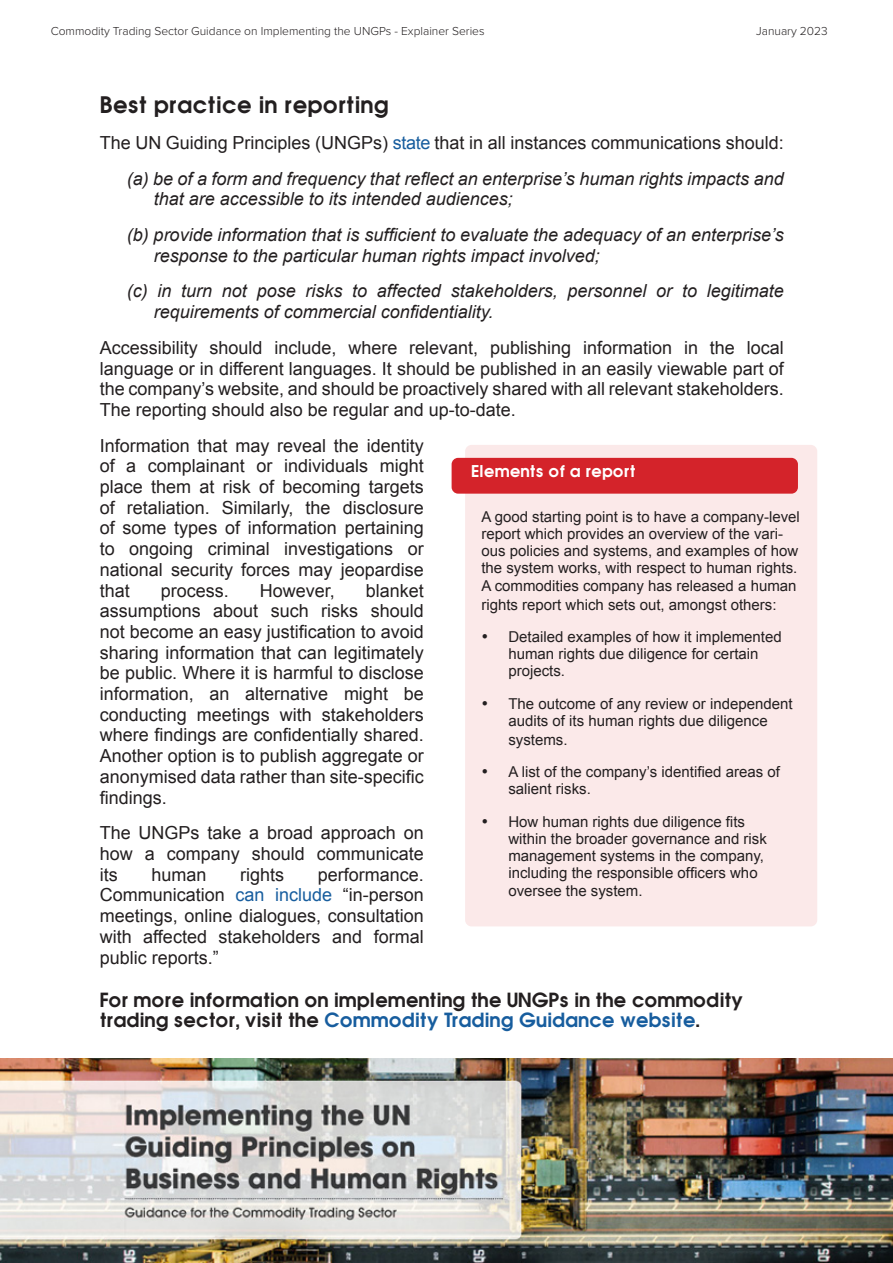
<style>
.page{position:relative;width:893px;height:1263px;background:#fff}
.page>*{position:absolute;margin:0;border:0;box-sizing:border-box;transform-origin:0 0}
.t1{font:700 21px "Avant Garde";color:#231f20}
.t2{font:18px/20.7px "Arial";color:#231f20;text-align:justify}
.t3{font:italic 18px/35.7px "Arial";color:#231f20}
.t4{font:700 18px/20.7px "Avant Garde";letter-spacing:-.01em;color:#231f20}
.t5{font:15px/17.2px "Arial";color:#231f20}
.t6{font:700 15px "Avant Garde";color:#fff}
.t7{font:300 12px "Proxima Nova";color:#231f20}
.s1{font-style:normal}
.s2{font-style:normal;color:#175d9e}
.s3{color:#175d9e}
</style>
<div class="page">
<img style="left:0;top:1059px;width:893px;height:204px">
<div style="left:465px;top:445px;width:352px;height:481px;background:#fbe9e9;border-radius:7px"></div>
<div style="left:452px;top:458px;width:346px;height:36px;background:#d4232a;border-radius:7px"></div>
<p class="t7" style="left:51px;top:22px;width:435px">Commodity Trading Sector Guidance on Implementing the UNGPs - Explainer Series</p>
<p class="t7" style="left:756px;top:22px;width:73px">January 2023</p>
<p class="t1" style="left:100px;top:90px;width:291px">Best practice in reporting</p>
<p class="t3" style="left:100px;top:125px;width:685px;text-align:right"><span class="s1">The UN Guiding Principles (UNGPs)</span> <span class="s2">state</span> <span class="s1">that in all instances communications should: </span>(a) be of a form and frequency that reflect an enterprise’s human rights impacts and</p>
<p class="t3" style="left:127px;top:181px;width:658px;text-indent:27px">that are accessible to its intended audiences;<br>(b) provide information that is sufficient to evaluate the adequacy of an enterprise’s</p>
<p class="t3" style="left:127px;top:238px;width:658px;text-indent:27px">response to the particular human rights impact involved;<br>(c) in turn not pose risks to affected stakeholders, personnel or to legitimate</p>
<p class="t3" style="left:154px;top:294px;width:341px">requirements of commercial confidentiality.</p>
<p class="t2" style="left:100px;top:337px;width:685px">Accessibility should include, where relevant, publishing information in the local language or in different languages. It should be published in an easily viewable part of the company’s website, and should be proactively shared with all relevant stakeholders.<br>The reporting should also be regular and up-to-date.</p>
<p class="t2" style="left:100px;top:435px;width:326px">Information that may reveal the identity of a complainant or individuals might place them at risk of becoming targets of retaliation. Similarly, the disclosure of some types of information pertaining to ongoing criminal investigations or national security forces may jeopardise that</p>
<p class="t6" style="left:471px;top:461px;width:166px">Elements of a report</p>
<p class="t5" style="left:481px;top:508px;width:320px">A good starting point is to have a company-level report which provides an overview of the vari&shy;ous policies and systems, and examples of how the system works, with respect to human rights.<br>A commodities company has released a human</p>
<p class="t5" style="left:481px;top:596px;width:297px">rights report which sets out, amongst others:</p>
<p class="t5" style="left:508px;top:628px;width:275px;text-indent:-27px">• Detailed examples of how it implemented human rights due diligence for certain projects.</p>
<p class="t5" style="left:481px;top:695px;width:313px;text-align:center">• The outcome of any review or independent audits of its human rights due diligence</p>
<p class="t5" style="left:508px;top:731px;width:61px">systems.</p>
<p class="t5" style="left:508px;top:763px;width:273px;text-indent:-27px">• A list of the company’s identified areas of salient risks.</p>
<p class="t5" style="left:508px;top:813px;width:260px;text-indent:-27px">• How human rights due diligence fits within the broader governance and risk management systems in the company, including the responsible officers who oversee the system.</p>
<p class="t2" style="left:100px;top:580px;width:325px;text-indent:266px">blanket assumptions about such risks should not become an easy justification to avoid sharing information that can legitimately be public. Where it is harmful to disclose information, an alternative might be conducting meetings with stakeholders where findings are confidentially shared.<br>Another option is to publish aggregate or anonymised data rather than site-specific findings.</p>
<p class="t2" style="left:100px;top:823px;width:326px">The UNGPs take a broad approach on how a company should communicate its</p>
<p class="t2" style="left:161px;top:580px;width:70px">process.</p>
<p class="t2" style="left:260px;top:580px;width:77px">However,</p>
<p class="t2" style="left:100px;top:864px;width:325px;text-indent:218px">performance.<br>Communication <span class="s3">can include</span> “in-person meetings, online dialogues, consultation with affected stakeholders and formal public reports.”</p>
<p class="t4" style="left:100px;top:989px;width:645px">For more information on implementing the UNGPs in the commodity trading sector, visit the <span class="s3">Commodity Trading Guidance website</span>.</p>
<p class="t2" style="left:151px;top:864px;width:57px">human</p>
<p class="t2" style="left:240px;top:864px;width:46px">rights</p>
</div>
